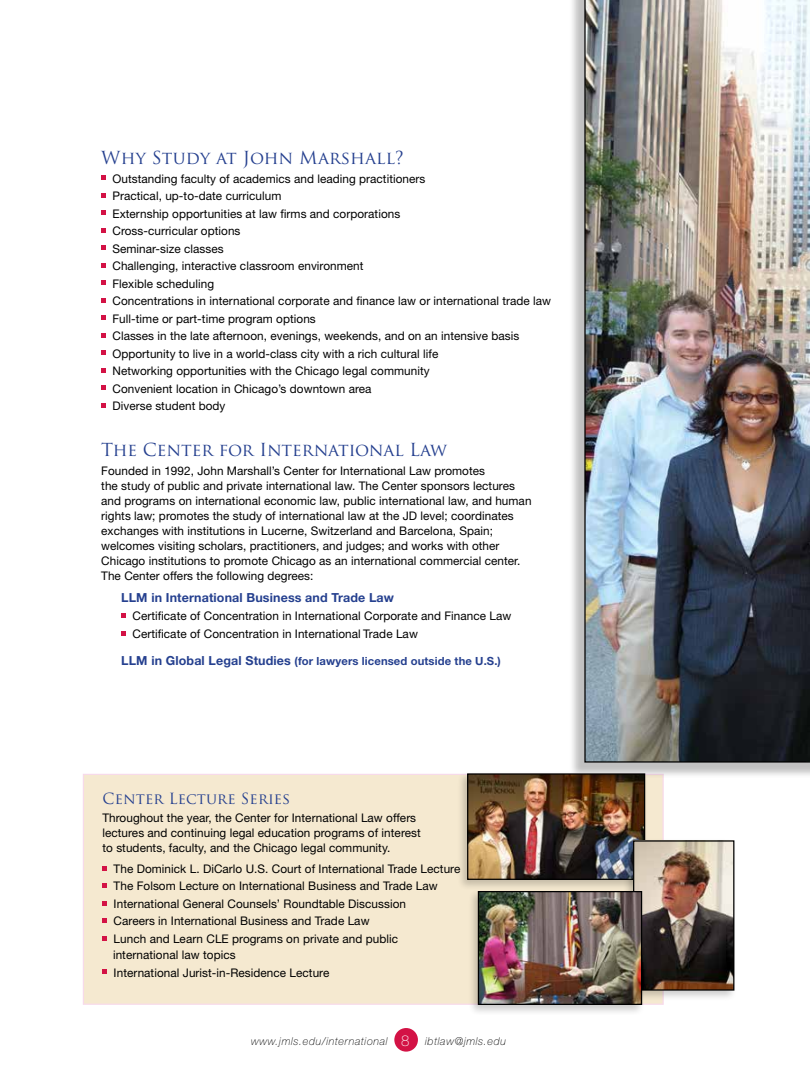
<style>
.page{position:relative;width:810px;height:1080px;background:#fff}
.page>*{position:absolute;margin:0;border:0;box-sizing:border-box;transform-origin:0 0}
.t1{font:17.5px "Trajan Pro";color:#25408f}
.t2{font:15px "Trajan Pro";letter-spacing:.01em;color:#25408f}
.t3{font:100 15px "Helvetica Neue";color:#fff}
.t4{font:700 12.5px "Helvetica Neue";letter-spacing:.01em;color:#25408f}
.t5{font:11.88px/17.5px "Helvetica Neue";letter-spacing:.005em;color:#000}
.t6{font:700 11.25px "Helvetica Neue";letter-spacing:.01em;color:#25408f}
.t7{font:italic 100 10.88px "Helvetica Neue";letter-spacing:.06em;color:#000}
.s1{font-size:12.5px}
</style>
<div class="page">
<div style="left:83px;top:774px;width:581px;height:231px;background:#f5e9d0"></div>
<div style="left:457px;top:771px;width:191px;height:120px;background:#000;opacity:.2"></div>
<img style="left:469px;top:775px;width:174px;height:103px">
<div style="left:467px;top:773px;width:178px;height:107px;border:1px solid #000"></div>
<div style="left:623px;top:838px;width:115px;height:164px;background:#000;opacity:.2"></div>
<img style="left:635px;top:842px;width:97px;height:147px">
<div style="left:633px;top:840px;width:101px;height:151px;border:1px solid #000"></div>
<div style="left:467px;top:888px;width:179px;height:128px;background:#000;opacity:.2"></div>
<img style="left:480px;top:893px;width:160px;height:110px">
<div style="left:478px;top:891px;width:164px;height:114px;border:1px solid #000"></div>
<svg style="left:102px;top:866px;width:5px;height:4px"></svg>
<svg style="left:102px;top:883px;width:5px;height:5px"></svg>
<svg style="left:102px;top:901px;width:5px;height:4px"></svg>
<svg style="left:102px;top:918px;width:5px;height:5px"></svg>
<svg style="left:102px;top:936px;width:5px;height:4px"></svg>
<svg style="left:102px;top:970px;width:5px;height:4px"></svg>
<svg style="left:101px;top:176px;width:5px;height:4px"></svg>
<svg style="left:101px;top:193px;width:5px;height:5px"></svg>
<svg style="left:101px;top:211px;width:5px;height:4px"></svg>
<svg style="left:101px;top:228px;width:5px;height:5px"></svg>
<svg style="left:101px;top:246px;width:5px;height:4px"></svg>
<svg style="left:101px;top:263px;width:5px;height:5px"></svg>
<svg style="left:101px;top:281px;width:5px;height:4px"></svg>
<svg style="left:101px;top:298px;width:5px;height:5px"></svg>
<svg style="left:101px;top:316px;width:5px;height:4px"></svg>
<svg style="left:101px;top:333px;width:5px;height:5px"></svg>
<svg style="left:101px;top:351px;width:5px;height:4px"></svg>
<svg style="left:101px;top:368px;width:5px;height:5px"></svg>
<svg style="left:101px;top:386px;width:5px;height:4px"></svg>
<svg style="left:101px;top:403px;width:5px;height:5px"></svg>
<div style="left:394px;top:1028px;width:24px;height:24px;background:#d31245;border-radius:50%"></div>
<div style="left:569px;top:0;width:241px;height:779px;background:#000;opacity:.25"></div>
<img style="left:584px;top:0;width:226px;height:763px">
<svg style="left:121px;top:613px;width:5px;height:5px"></svg>
<svg style="left:121px;top:631px;width:5px;height:4px"></svg>
<h1 class="t1" style="left:101px;top:146px;width:304px">Why Study at John Marshall?</h1>
<p class="t5" style="left:112px;top:169px;width:440px">Outstanding faculty of academics and leading practitioners<br>Practical, up-to-date curriculum<br>Externship opportunities at law firms and corporations<br>Cross-curricular options<br>Seminar-size classes<br>Challenging, interactive classroom environment<br>Flexible scheduling<br>Concentrations in international corporate and finance law or international trade law Full-time or part-time program options<br>Classes in the late afternoon, evenings, weekends, and on an intensive basis Opportunity to live in a world-class city with a rich cultural life<br>Networking opportunities with the Chicago legal community<br>Convenient location in Chicago’s downtown area<br>Diverse student body</p>
<h1 class="t1" style="left:101px;top:439px;width:347px">The Center for International Law</h1>
<p class="t5" style="left:101px;top:463px;width:432px;line-height:15px">Founded in 1992, John Marshall’s Center for International Law promotes<br>the study of public and private international law. The Center sponsors lectures and programs on international economic law, public international law, and human rights law; promotes the study of international law at the JD level; coordinates exchanges with institutions in Lucerne, Switzerland and Barcelona, Spain; welcomes visiting scholars, practitioners, and judges; and works with other Chicago institutions to promote Chicago as an international commercial center.<br>The Center offers the following degrees:</p>
<p class="t4" style="left:121px;top:589px;width:274px">LLM in International Business and Trade Law</p>
<p class="t5" style="left:132px;top:607px;width:380px">Certificate of Concentration in International Corporate and Finance Law<br>Certificate of Concentration in International Trade Law</p>
<p class="t6" style="left:121px;top:654px;width:381px"><span class="s1">LLM in Global Legal Studies</span> (for lawyers licensed outside the U.S.)</p>
<p class="t2" style="left:102px;top:789px;width:189px">Center Lecture Series</p>
<p class="t5" style="left:102px;top:810px;width:320px;line-height:15px">Throughout the year, the Center for International Law offers lectures and continuing legal education programs of interest to students, faculty, and the Chicago legal community.</p>
<p class="t5" style="left:114px;top:860px;width:348px">The Dominick L. DiCarlo U.S. Court of International Trade Lecture The Folsom Lecture on International Business and Trade Law International General Counsels’ Roundtable Discussion<br>Careers in International Business and Trade Law<br>Lunch and Learn CLE programs on private and public</p>
<p class="t5" style="left:113px;top:946px;width:218px">international law topics<br>International Jurist-in-Residence Lecture</p>
<p class="t3" style="left:401px;top:1032px;width:10px">8</p>
<p class="t7" style="left:251px;top:1035px;width:138px">www.jmls.edu/international</p>
<p class="t7" style="left:425px;top:1035px;width:83px">ibtlaw@jmls.edu</p>
</div>
